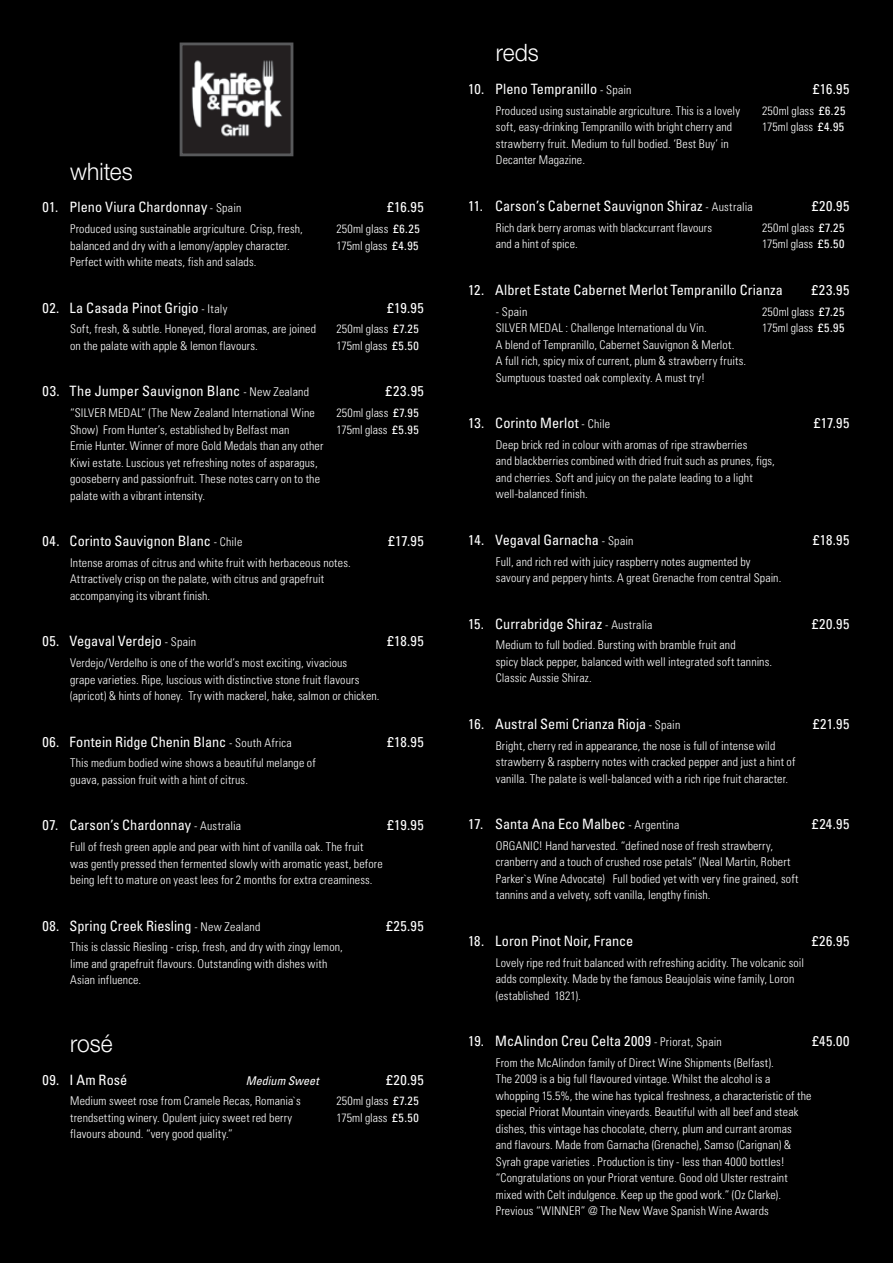
<style>
.page{position:relative;width:893px;height:1263px;background:#000}
.page>*{position:absolute;margin:0;border:0;box-sizing:border-box;transform-origin:0 0}
.t1{font:300 24px "Helvetica Neue";color:#fff;scale:.95 1}
.t2{font:condensed 14.25px "Univers";color:#fff}
.t3{font:300 condensed 12px/16.5px "Univers";letter-spacing:.01em;color:#fff}
.t4{font:italic condensed 12px "Univers";letter-spacing:.005em;color:#fff}
.s1{font-weight:300;font-size:12px}
.s2{font-weight:400}
</style>
<div class="page">
<img style="left:184px;top:47px;width:105px;height:105px">
<div style="left:180px;top:43px;width:113px;height:113px;border:3px solid #58595b"></div>
<h1 class="t1" style="left:70px;top:156px;width:68px">whites</h1>
<p class="t2" style="left:43px;top:198px;width:200px">01. Pleno Viura Chardonnay <span class="s1">- Spain</span></p>
<p class="t2" style="left:387px;top:198px;width:38px">£16.95</p>
<p class="t3" style="left:70px;top:221px;width:234px">Produced using sustainable argriculture. Crisp, fresh,</p>
<p class="t3" style="left:337px;top:221px;width:85px">250ml glass <span class="s2">£6.25</span></p>
<p class="t3" style="left:70px;top:237px;width:221px">balanced and dry with a lemony/appley character.</p>
<p class="t3" style="left:337px;top:237px;width:84px">175ml glass <span class="s2">£4.95</span></p>
<p class="t3" style="left:70px;top:254px;width:188px">Perfect with white meats, fish and salads.</p>
<p class="t2" style="left:43px;top:298px;width:186px">02. La Casada Pinot Grigio <span class="s1">- Italy</span></p>
<p class="t2" style="left:387px;top:298px;width:38px">£19.95</p>
<p class="t3" style="left:70px;top:321px;width:247px">Soft, fresh, &amp; subtle. Honeyed, floral aromas, are joined</p>
<p class="t3" style="left:337px;top:321px;width:84px">250ml glass <span class="s2">£7.25</span></p>
<p class="t3" style="left:70px;top:337px;width:189px">on the palate with apple &amp; lemon flavours.</p>
<p class="t3" style="left:337px;top:337px;width:84px">175ml glass <span class="s2">£5.50</span></p>
<p class="t2" style="left:43px;top:382px;width:268px">03. The Jumper Sauvignon Blanc <span class="s1">- New Zealand</span></p>
<p class="t2" style="left:386px;top:382px;width:40px">£23.95</p>
<p class="t3" style="left:70px;top:405px;width:246px">“SILVER MEDAL” (The New Zealand International Wine</p>
<p class="t3" style="left:337px;top:405px;width:84px">250ml glass <span class="s2">£7.95</span></p>
<p class="t3" style="left:70px;top:421px;width:221px">Show) From Hunter’s, established by Belfast man</p>
<p class="t3" style="left:337px;top:421px;width:84px">175ml glass <span class="s2">£5.95</span></p>
<p class="t3" style="left:70px;top:438px;width:255px">Ernie Hunter. Winner of more Gold Medals than any other Kiwi estate. Luscious yet refreshing notes of asparagus, gooseberry and passionfruit. These notes carry on to the palate with a vibrant intensity.</p>
<p class="t2" style="left:43px;top:532px;width:201px">04. Corinto Sauvignon Blanc <span class="s1">- Chile</span></p>
<p class="t2" style="left:388px;top:532px;width:37px">£17.95</p>
<p class="t3" style="left:70px;top:554px;width:282px">Intense aromas of citrus and white fruit with herbaceous notes.<br>Attractively crisp on the palate, with citrus and grapefruit accompanying its vibrant finish.</p>
<p class="t2" style="left:43px;top:632px;width:155px">05. Vegaval Verdejo <span class="s1">- Spain</span></p>
<p class="t2" style="left:387px;top:632px;width:38px">£18.95</p>
<p class="t3" style="left:70px;top:655px;width:311px">Verdejo/Verdelho is one of the world’s most exciting, vivacious<br>grape varieties. Ripe, luscious with distinctive stone fruit flavours (apricot) &amp; hints of honey. Try with mackerel, hake, salmon or chicken.</p>
<p class="t2" style="left:43px;top:732px;width:251px">06. Fontein Ridge Chenin Blanc <span class="s1">- South Africa</span></p>
<p class="t2" style="left:387px;top:732px;width:38px">£18.95</p>
<p class="t3" style="left:70px;top:755px;width:247px">This medium bodied wine shows a beautiful melange of guava, passion fruit with a hint of citrus.</p>
<p class="t2" style="left:43px;top:816px;width:200px">07. Carson’s Chardonnay <span class="s1">- Australia</span></p>
<p class="t2" style="left:387px;top:816px;width:38px">£19.95</p>
<p class="t3" style="left:70px;top:839px;width:314px">Full of fresh green apple and pear with hint of vanilla oak. The fruit was gently pressed then fermented slowly with aromatic yeast, before being left to mature on yeast lees for 2 months for extra creaminess.</p>
<p class="t2" style="left:43px;top:916px;width:219px">08. Spring Creek Riesling <span class="s1">- New Zealand</span></p>
<p class="t2" style="left:386px;top:916px;width:39px">£25.95</p>
<p class="t3" style="left:70px;top:939px;width:274px">This is classic Riesling - crisp, fresh, and dry with zingy lemon, lime and grapefruit flavours. Outstanding with dishes with<br>Asian influence.</p>
<h1 class="t1" style="left:70px;top:1029px;width:46px">rosé</h1>
<p class="t2" style="left:43px;top:1070px;width:86px">09. I Am Rosé</p>
<p class="t4" style="left:246px;top:1073px;width:74px">Medium Sweet</p>
<p class="t2" style="left:386px;top:1070px;width:39px">£20.95</p>
<p class="t3" style="left:70px;top:1093px;width:232px">Medium sweet rose from Cramele Recas, Romania`s</p>
<p class="t3" style="left:337px;top:1093px;width:84px">250ml glass <span class="s2">£7.25</span></p>
<p class="t3" style="left:70px;top:1109px;width:224px">trendsetting winery. Opulent juicy sweet red berry</p>
<p class="t3" style="left:337px;top:1109px;width:84px">175ml glass <span class="s2">£5.50</span></p>
<p class="t3" style="left:70px;top:1126px;width:164px">flavours abound. “very good quality.”</p>
<h1 class="t1" style="left:496px;top:38px;width:47px">reds</h1>
<p class="t2" style="left:468px;top:80px;width:165px">10. Pleno Tempranillo <span class="s1">- Spain</span></p>
<p class="t2" style="left:813px;top:80px;width:38px">£16.95</p>
<p class="t3" style="left:496px;top:102px;width:246px">Produced using sustainable argriculture. This is a lovely</p>
<p class="t3" style="left:762px;top:102px;width:85px">250ml glass <span class="s2">£6.25</span></p>
<p class="t3" style="left:496px;top:119px;width:238px">soft, easy-drinking Tempranillo with bright cherry and</p>
<p class="t3" style="left:762px;top:119px;width:84px">175ml glass <span class="s2">£4.95</span></p>
<p class="t3" style="left:496px;top:135px;width:234px">strawberry fruit. Medium to full bodied. ‘Best Buy’ in<br>Decanter Magazine.</p>
<p class="t2" style="left:468px;top:197px;width:286px">11. Carson’s Cabernet Sauvignon Shiraz <span class="s1">- Australia</span></p>
<p class="t2" style="left:812px;top:197px;width:39px">£20.95</p>
<p class="t3" style="left:496px;top:219px;width:218px">Rich dark berry aromas with blackcurrant flavours</p>
<p class="t3" style="left:762px;top:219px;width:84px">250ml glass <span class="s2">£7.25</span></p>
<p class="t3" style="left:496px;top:236px;width:83px">and a hint of spice.</p>
<p class="t3" style="left:762px;top:236px;width:84px">175ml glass <span class="s2">£5.50</span></p>
<p class="t2" style="left:468px;top:281px;width:316px">12. Albret Estate Cabernet Merlot Tempranillo Crianza</p>
<p class="t2" style="left:812px;top:281px;width:39px">£23.95</p>
<p class="t3" style="left:496px;top:303px;width:33px">- Spain</p>
<p class="t3" style="left:762px;top:303px;width:84px">250ml glass <span class="s2">£7.25</span></p>
<p class="t3" style="left:496px;top:319px;width:213px">SILVER MEDAL : Challenge International du Vin.</p>
<p class="t3" style="left:762px;top:319px;width:84px">175ml glass <span class="s2">£5.95</span></p>
<p class="t3" style="left:496px;top:336px;width:252px">A blend of Tempranillo, Cabernet Sauvignon &amp; Merlot.<br>A full rich, spicy mix of current, plum &amp; strawberry fruits.<br>Sumptuous toasted oak complexity. A must try!</p>
<p class="t2" style="left:468px;top:414px;width:144px">13. Corinto Merlot <span class="s1">- Chile</span></p>
<p class="t2" style="left:814px;top:414px;width:37px">£17.95</p>
<p class="t3" style="left:496px;top:436px;width:281px">Deep brick red in colour with aromas of ripe strawberries<br>and blackberries combined with dried fruit such as prunes, figs, and cherries. Soft and juicy on the palate leading to a light well-balanced finish.</p>
<p class="t2" style="left:468px;top:531px;width:167px">14. Vegaval Garnacha <span class="s1">- Spain</span></p>
<p class="t2" style="left:813px;top:531px;width:38px">£18.95</p>
<p class="t3" style="left:496px;top:553px;width:287px">Full, and rich red with juicy raspberry notes augmented by savoury and peppery hints. A great Grenache from central Spain.</p>
<p class="t2" style="left:468px;top:614px;width:186px">15. Currabridge Shiraz <span class="s1">- Australia</span></p>
<p class="t2" style="left:812px;top:614px;width:39px">£20.95</p>
<p class="t3" style="left:496px;top:637px;width:278px">Medium to full bodied. Bursting with bramble fruit and<br>spicy black pepper, balanced with well integrated soft tannins.<br>Classic Aussie Shiraz.</p>
<p class="t2" style="left:468px;top:715px;width:214px">16. Austral Semi Crianza Rioja <span class="s1">- Spain</span></p>
<p class="t2" style="left:813px;top:715px;width:38px">£21.95</p>
<p class="t3" style="left:496px;top:737px;width:301px">Bright, cherry red in appearance, the nose is full of intense wild strawberry &amp; raspberry notes with cracked pepper and just a hint of vanilla. The palate is well-balanced with a rich ripe fruit character.</p>
<p class="t2" style="left:468px;top:815px;width:213px">17. Santa Ana Eco Malbec <span class="s1">- Argentina</span></p>
<p class="t2" style="left:812px;top:815px;width:39px">£24.95</p>
<p class="t3" style="left:496px;top:837px;width:304px">ORGANIC! Hand harvested. “defined nose of fresh strawberry, cranberry and a touch of crushed rose petals” (Neal Martin, Robert Parker`s Wine Advocate) Full bodied yet with very fine grained, soft tannins and a velvety, soft vanilla, lengthy finish.</p>
<p class="t2" style="left:468px;top:932px;width:167px">18. Loron Pinot Noir, France</p>
<p class="t2" style="left:812px;top:932px;width:39px">£26.95</p>
<p class="t3" style="left:496px;top:954px;width:310px">Lovely ripe red fruit balanced with refreshing acidity. The volcanic soil adds complexity. Made by the famous Beaujolais wine family, Loron (established 1821).</p>
<p class="t2" style="left:468px;top:1032px;width:255px">19. McAlindon Creu Celta 2009 <span class="s1">- Priorat, Spain</span></p>
<p class="t2" style="left:812px;top:1032px;width:39px">£45.00</p>
<p class="t3" style="left:496px;top:1054px;width:317px">From the McAlindon family of Direct Wine Shipments (Belfast).<br>The 2009 is a big full flavoured vintage. Whilst the alcohol is a whopping 15.5%, the wine has typical freshness, a characteristic of the special Priorat Mountain vineyards. Beautiful with all beef and steak dishes, this vintage has chocolate, cherry, plum and currant aromas<br>and flavours. Made from Garnacha (Grenache), Samso (Carignan) &amp; Syrah grape varieties . Production is tiny - less than 4000 bottles! “Congratulations on your Priorat venture. Good old Ulster restraint mixed with Celt indulgence. Keep up the good work.” (Oz Clarke).<br>Previous “WINNER” @ The New Wave Spanish Wine Awards</p>
</div>
